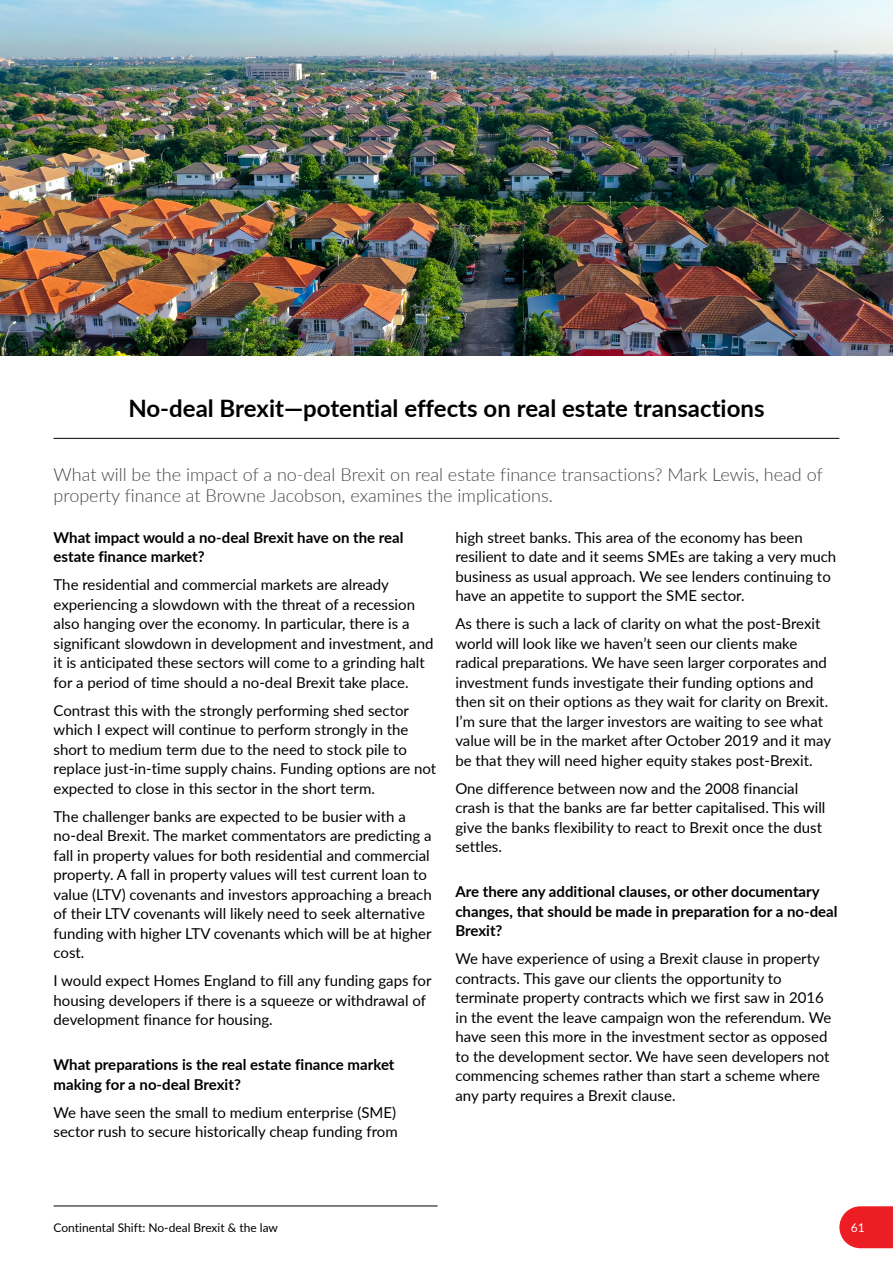
<style>
.page{position:relative;width:893px;height:1263px;background:#fff}
.page>*{position:absolute;margin:0;border:0;box-sizing:border-box;transform-origin:0 0}
.t1{font:700 24px "Lato";color:#000}
.t2{font:300 18px/21px "Lato";color:#464646}
.t3{font:15px/19.5px "Lato";color:#000}
.t4{font:700 15px/19.5px "Lato";color:#000}
.t5{font:12px "Lato";color:#000}
.t6{font:12px "Lato";color:#fff}
</style>
<div class="page">
<svg style="left:839px;top:1206px;width:54px;height:42px;background:#ee3239"></svg>
<hr style="left:54px;top:1205px;width:384px;height:1px;background:#000">
<hr style="left:54px;top:438px;width:785px;height:1px;background:#000">
<img style="left:0;top:0;width:893px;height:355px">
<h1 class="t1" style="left:128px;top:391px;width:638px">No-deal Brexit—potential effects on real estate transactions</h1>
<p class="t2" style="left:54px;top:463px;width:771px">What will be the impact of a no-deal Brexit on real estate finance transactions? Mark Lewis, head of property finance at Browne Jacobson, examines the implications.</p>
<p class="t4" style="left:54px;top:527px;width:352px">What impact would a no-deal Brexit have on the real estate finance market?</p>
<p class="t3" style="left:54px;top:574px;width:381px">The residential and commercial markets are already experiencing a slowdown with the threat of a recession also hanging over the economy. In particular, there is a significant slowdown in development and investment, and it is anticipated these sectors will come to a grinding halt for a period of time should a no-deal Brexit take place.</p>
<p class="t3" style="left:54px;top:700px;width:384px">Contrast this with the strongly performing shed sector which I expect will continue to perform strongly in the short to medium term due to the need to stock pile to replace just-in-time supply chains. Funding options are not expected to close in this sector in the short term.</p>
<p class="t3" style="left:54px;top:806px;width:380px">The challenger banks are expected to be busier with a no-deal Brexit. The market commentators are predicting a fall in property values for both residential and commercial property. A fall in property values will test current loan to value (LTV) covenants and investors approaching a breach of their LTV covenants will likely need to seek alternative funding with higher LTV covenants which will be at higher cost.</p>
<p class="t3" style="left:54px;top:970px;width:379px">I would expect Homes England to fill any funding gaps for housing developers if there is a squeeze or withdrawal of development finance for housing.</p>
<p class="t4" style="left:54px;top:1054px;width:342px">What preparations is the real estate finance market making for a no-deal Brexit?</p>
<p class="t3" style="left:54px;top:1102px;width:346px">We have seen the small to medium enterprise (SME) sector rush to secure historically cheap funding from</p>
<p class="t3" style="left:455px;top:527px;width:382px">high street banks. This area of the economy has been resilient to date and it seems SMEs are taking a very much business as usual approach. We see lenders continuing to have an appetite to support the SME sector.</p>
<p class="t3" style="left:455px;top:613px;width:377px">As there is such a lack of clarity on what the post-Brexit world will look like we haven’t seen our clients make radical preparations. We have seen larger corporates and investment funds investigate their funding options and then sit on their options as they wait for clarity on Brexit.<br>I’m sure that the larger investors are waiting to see what value will be in the market after October 2019 and it may be that they will need higher equity stakes post-Brexit.</p>
<p class="t3" style="left:455px;top:778px;width:372px">One difference between now and the 2008 financial crash is that the banks are far better capitalised. This will give the banks flexibility to react to Brexit once the dust settles.</p>
<p class="t4" style="left:455px;top:881px;width:384px">Are there any additional clauses, or other documentary changes, that should be made in preparation for a no-deal<br>Brexit?</p>
<p class="t3" style="left:455px;top:948px;width:377px">We have experience of using a Brexit clause in property contracts. This gave our clients the opportunity to terminate property contracts which we first saw in 2016 in the event the leave campaign won the referendum. We have seen this more in the investment sector as opposed to the development sector. We have seen developers not commencing schemes rather than start a scheme where any party requires a Brexit clause.</p>
<p class="t5" style="left:54px;top:1219px;width:226px">Continental Shift: No-deal Brexit &amp; the law</p>
<p class="t6" style="left:851px;top:1219px;width:15px">61</p>
</div>
